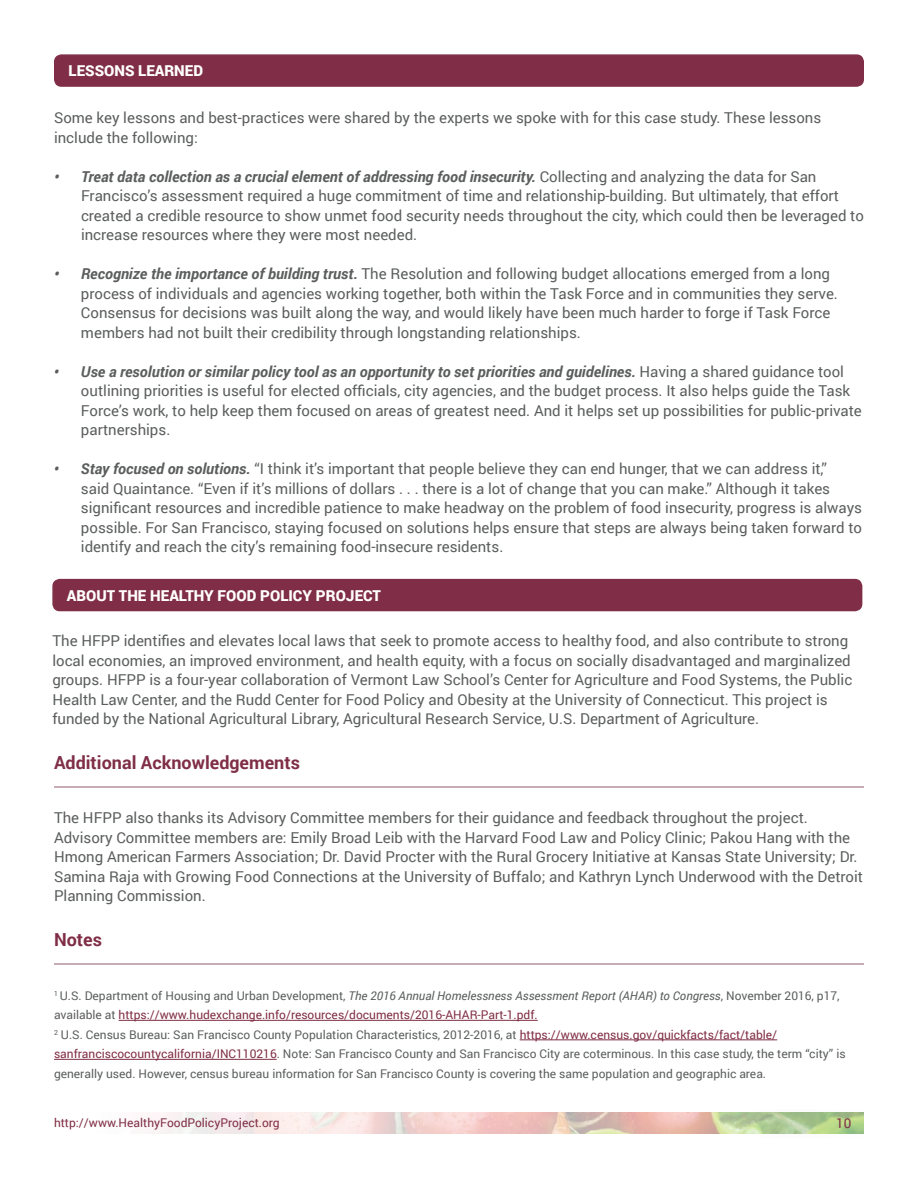
<style>
.page{position:relative;width:918px;height:1188px;background:#fff}
.page>*{position:absolute;margin:0;border:0;box-sizing:border-box;transform-origin:0 0}
.t1{font:700 18px "Roboto";color:#802e47}
.t2{font:15px/19.5px "Roboto";color:#5c5e5e}
.t3{font:900 15px "Roboto";color:#fff}
.t4{font:13.5px "Roboto";color:#802e45}
.t5{font:12px/19.5px "Roboto";color:#5c5e5e}
.t6{font:12px "Roboto";color:#802e45}
.s1{font-weight:700;font-style:italic}
.s2{font-style:italic}
.s3{color:#802e45}
</style>
<div class="page">
<svg style="left:155px;top:1112px;width:709px;height:22px;background:#e2d2c2"></svg>
<div style="left:55px;top:55px;width:808px;height:31px;background:#802e47;border-radius:7px"></div>
<div style="left:54px;top:54px;width:810px;height:33px;border:2px solid #802e47;border-radius:7px"></div>
<div style="left:53px;top:580px;width:809px;height:31px;background:#802e47;border-radius:7px"></div>
<div style="left:52px;top:579px;width:810px;height:32px;border:2px solid #802e47;border-radius:7px"></div>
<hr style="left:54px;top:786px;width:810px;height:2px;background:#c8acb4">
<hr style="left:54px;top:963px;width:810px;height:1px;background:#c8acb4">
<hr style="left:119px;top:1020px;width:419px;height:1px;background:#802e45">
<hr style="left:520px;top:1040px;width:257px;height:1px;background:#802e45">
<hr style="left:54px;top:1059px;width:223px;height:1px;background:#802e45">
<p class="t3" style="left:69px;top:60px;width:136px">LESSONS LEARNED</p>
<p class="t2" style="left:54px;top:108px;width:769px">Some key lessons and best-practices were shared by the experts we spoke with for this case study. These lessons include the following:</p>
<p class="t2" style="left:81px;top:166px;width:785px;text-indent:-27px"><span class="s1">• Treat data collection as a crucial element of addressing food insecurity.</span> Collecting and analyzing the data for San Francisco’s assessment required a huge commitment of time and relationship-building. But ultimately, that effort created a credible resource to show unmet food security needs throughout the city, which could then be leveraged to increase resources where they were most needed.</p>
<p class="t2" style="left:81px;top:264px;width:759px;text-indent:-27px"><span class="s1">• Recognize the importance of building trust.</span> The Resolution and following budget allocations emerged from a long process of individuals and agencies working together, both within the Task Force and in communities they serve.<br>Consensus for decisions was built along the way, and would likely have been much harder to forge if Task Force members had not built their credibility through longstanding relationships.</p>
<p class="t2" style="left:81px;top:361px;width:782px;text-indent:-27px"><span class="s1">• Use a resolution or similar policy tool as an opportunity to set priorities and guidelines.</span> Having a shared guidance tool outlining priorities is useful for elected officials, city agencies, and the budget process. It also helps guide the Task Force’s work, to help keep them focused on areas of greatest need. And it helps set up possibilities for public-private partnerships.</p>
<p class="t2" style="left:81px;top:459px;width:783px;text-indent:-27px"><span class="s1">• Stay focused on solutions.</span> “I think it’s important that people believe they can end hunger, that we can address it,”<br>said Quaintance. “Even if it’s millions of dollars . . . there is a lot of change that you can make.” Although it takes significant resources and incredible patience to make headway on the problem of food insecurity, progress is always possible. For San Francisco, staying focused on solutions helps ensure that steps are always being taken forward to identify and reach the city’s remaining food-insecure residents.</p>
<p class="t3" style="left:67px;top:585px;width:316px">ABOUT THE HEALTHY FOOD POLICY PROJECT</p>
<p class="t2" style="left:52px;top:631px;width:801px">The HFPP identifies and elevates local laws that seek to promote access to healthy food, and also contribute to strong local economies, an improved environment, and health equity, with a focus on socially disadvantaged and marginalized groups. HFPP is a four-year collaboration of Vermont Law School’s Center for Agriculture and Food Systems, the Public Health Law Center, and the Rudd Center for Food Policy and Obesity at the University of Connecticut. This project is funded by the National Agricultural Library, Agricultural Research Service, U.S. Department of Agriculture.</p>
<p class="t1" style="left:54px;top:750px;width:247px">Additional Acknowledgements</p>
<p class="t2" style="left:54px;top:808px;width:810px">The HFPP also thanks its Advisory Committee members for their guidance and feedback throughout the project.<br>Advisory Committee members are: Emily Broad Leib with the Harvard Food Law and Policy Clinic; Pakou Hang with the Hmong American Farmers Association; Dr. David Procter with the Rural Grocery Initiative at Kansas State University; Dr.<br>Samina Raja with Growing Food Connections at the University of Buffalo; and Kathryn Lynch Underwood with the Detroit Planning Commission.</p>
<p class="t1" style="left:54px;top:927px;width:49px">Notes</p>
<p class="t5" style="left:54px;top:985px;width:793px"><sup>1</sup> U.S. Department of Housing and Urban Development, <span class="s2">The 2016 Annual Homelessness Assessment Report (AHAR) to Congress</span>, November 2016, p17, available at <span class="s3">https://www.hudexchange.info/resources/documents/2016-AHAR-Part-1.pdf.<br></span><sup>2</sup> U.S. Census Bureau: San Francisco County Population Characteristics, 2012-2016, at <span class="s3">https://www.census.gov/quickfacts/fact/table/ sanfranciscocountycalifornia/INC110216</span>. Note: San Francisco County and San Francisco City are coterminous. In this case study, the term “city” is generally used. However, census bureau information for San Francisco County is covering the same population and geographic area.</p>
<p class="t6" style="left:54px;top:1115px;width:227px">http://www.HealthyFoodPolicyProject.org</p>
<p class="t4" style="left:836px;top:1114px;width:17px">10</p>
</div>
